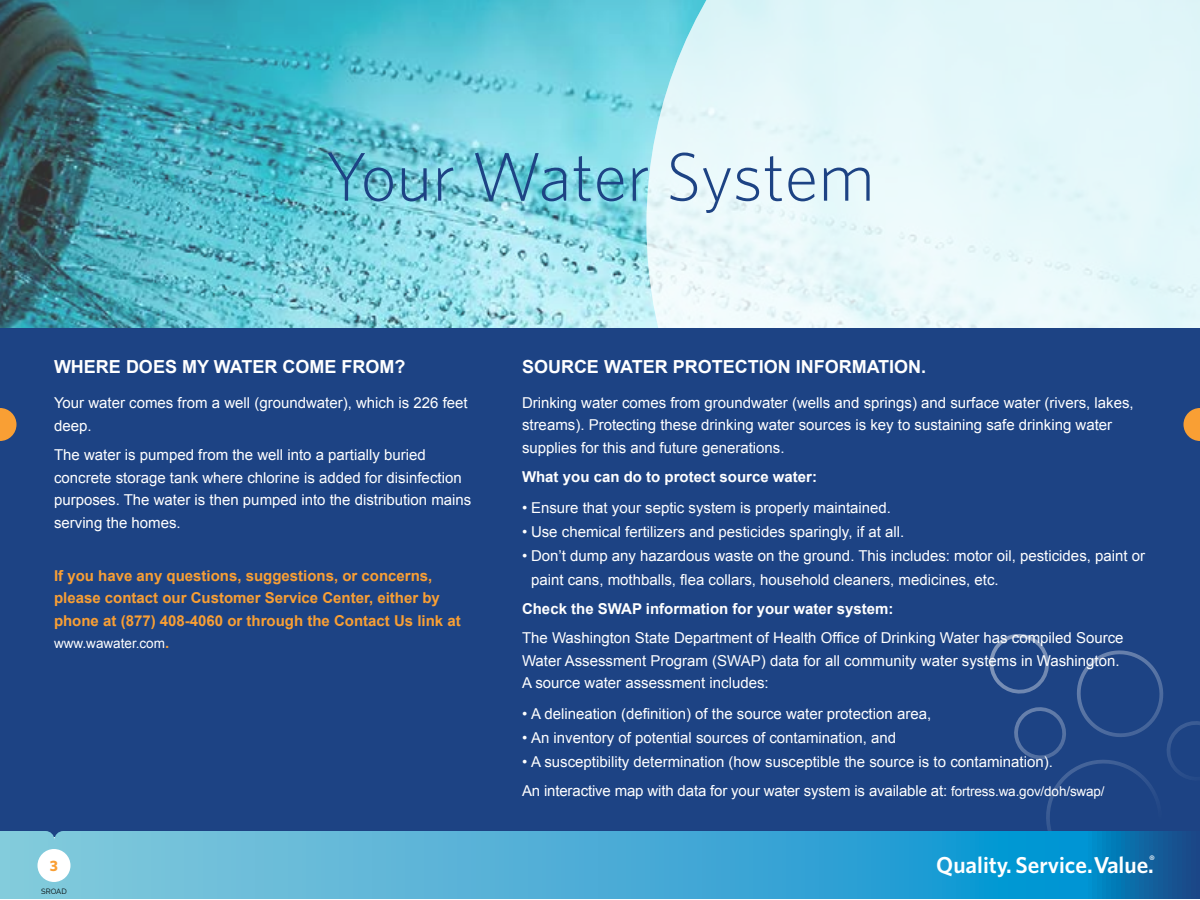
<style>
.page{position:relative;width:1200px;height:900px;background:#fff}
.page>*{position:absolute;margin:0;border:0;box-sizing:border-box;transform-origin:0 0}
.t1{font:300 69px "Whitney";color:#1d4384}
.t2{font:600 23.1px "Whitney";color:#fff}
.t3{font:700 18px "Arial";color:#fff}
.t4{font:15px/22.5px "Arial";color:#fff}
.t5{font:700 15px/22.5px "Arial";color:#f99f34}
.t6{font:700 15px "Arial";color:#fff}
.t7{font:700 15px "Whitney";color:#f99f34}
.t8{font:13.5px "Arial";color:#fff}
.t9{font:7.5px "Raleway";color:#000}
.s1{font-weight:700;font-size:15px;color:#f99f34}
.s2{font-size:13.5px}
</style>
<div class="page">
<img style="left:0;top:0;width:646px;height:328px">
<svg style="left:646px;top:0;width:554px;height:328px;background:#e2f6f9"></svg>
<div style="left:0;top:328px;width:1200px;height:509px;background:#1d4384"></div>
<svg style="left:989px;top:634px;width:211px;height:197px"></svg>
<svg style="left:0;top:831px;width:1200px;height:68px;background:#45a8d2"></svg>
<div style="left:38px;top:849px;width:32px;height:33px;background:#fff;border-radius:50%"></div>
<svg style="left:0;top:408px;width:16px;height:33px"></svg>
<svg style="left:1184px;top:408px;width:16px;height:33px"></svg>
<h1 class="t1" style="left:325px;top:131px;width:551px">Your Water System</h1>
<p class="t3" style="left:54px;top:355px;width:353px">WHERE DOES MY WATER COME FROM?</p>
<p class="t4" style="left:54px;top:392px;width:415px">Your water comes from a well (groundwater), which is 226 feet deep.</p>
<p class="t4" style="left:54px;top:444px;width:419px">The water is pumped from the well into a partially buried concrete storage tank where chlorine is added for disinfection purposes. The water is then pumped into the distribution mains serving the homes.</p>
<p class="t5" style="left:54px;top:565px;width:408px">If you have any questions, suggestions, or concerns, please contact our Customer Service Center, either by phone at (877) 408-4060 or through the Contact Us link at</p>
<p class="t8" style="left:54px;top:635px;width:117px">www.wawater.com<span class="s1">.</span></p>
<p class="t3" style="left:522px;top:355px;width:406px">SOURCE WATER PROTECTION INFORMATION.</p>
<p class="t4" style="left:522px;top:391px;width:613px">Drinking water comes from groundwater (wells and springs) and surface water (rivers, lakes, streams). Protecting these drinking water sources is key to sustaining safe drinking water supplies for this and future generations.</p>
<p class="t6" style="left:522px;top:467px;width:297px">What you can do to protect source water:</p>
<p class="t4" style="left:522px;top:496px;width:371px">• Ensure that your septic system is properly maintained.</p>
<p class="t4" style="left:522px;top:520px;width:384px">• Use chemical fertilizers and pesticides sparingly, if at all.</p>
<p class="t4" style="left:531px;top:543px;width:616px;line-height:24px;text-indent:-9px">• Don’t dump any hazardous waste on the ground. This includes: motor oil, pesticides, paint or paint cans, mothballs, flea collars, household cleaners, medicines, etc.</p>
<p class="t6" style="left:522px;top:599px;width:373px">Check the SWAP information for your water system:</p>
<p class="t4" style="left:522px;top:627px;width:603px">The Washington State Department of Health Office of Drinking Water has compiled Source<br>Water Assessment Program (SWAP) data for all community water systems in Washington.<br>A source water assessment includes:</p>
<p class="t4" style="left:522px;top:702px;width:411px">• A delineation (definition) of the source water protection area,</p>
<p class="t4" style="left:522px;top:726px;width:376px">• An inventory of potential sources of contamination, and</p>
<p class="t4" style="left:522px;top:747px;width:584px;line-height:29.2px">• A susceptibility determination (how susceptible the source is to contamination).<br>An interactive map with data for your water system is available at: <span class="s2">fortress.wa.gov/doh/swap/</span></p>
<p class="t7" style="left:50px;top:856px;width:10px">3</p>
<h2 class="t2" style="left:936px;top:850px;width:220px">Quality. Service. Value.<sup>®</sup></h2>
<p class="t9" style="left:41px;top:887px;width:27px">SROAD</p>
</div>
